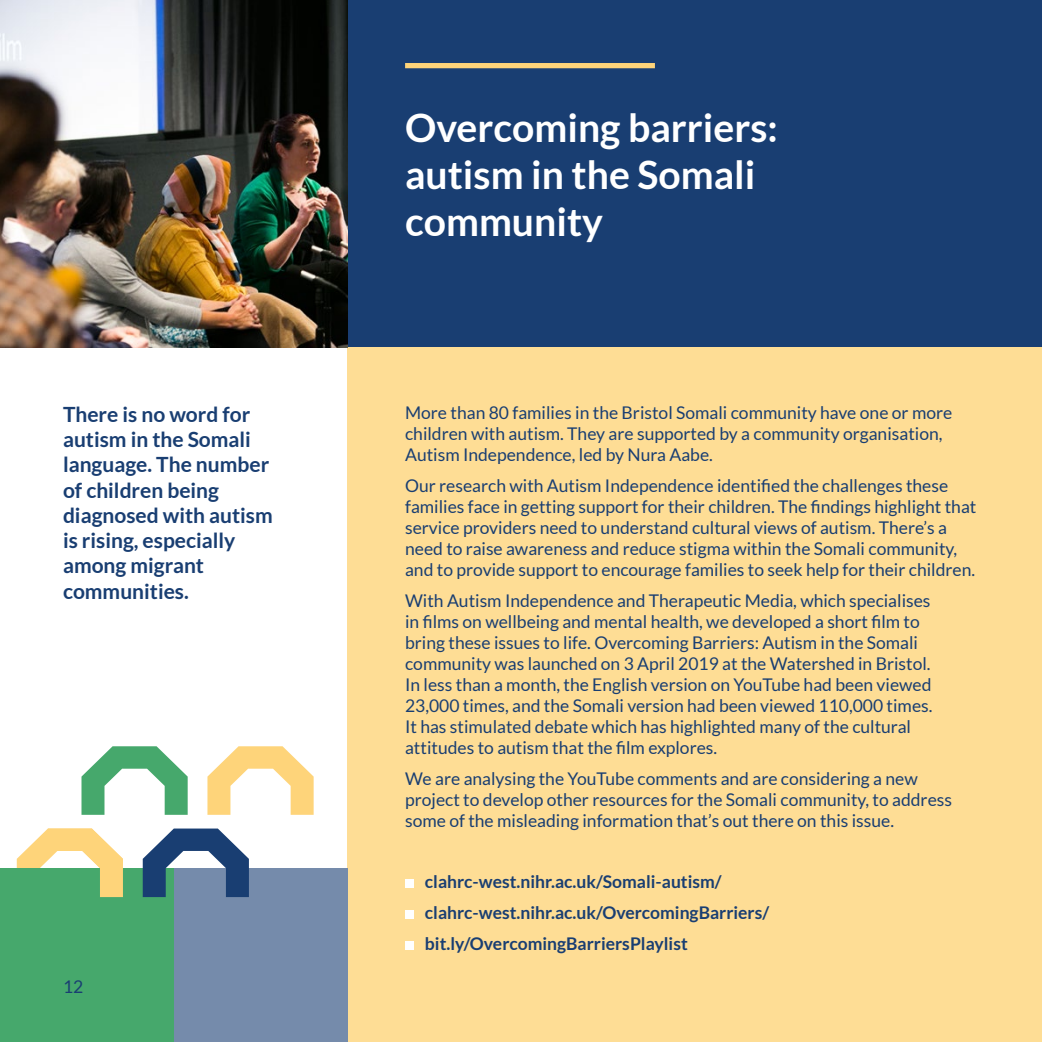
<style>
.page{position:relative;width:1042px;height:1042px;background:#fff}
.page>*{position:absolute;margin:0;border:0;box-sizing:border-box;transform-origin:0 0}
.t1{font:700 39.2px/46.9px "Lato";color:#fff}
.t2{font:700 21px/25.2px "Lato";color:#193e72}
.t3{font:17.5px/21px "Lato";color:#193e72}
.t4{font:700 17.5px/31px "Lato";color:#193e72}
</style>
<div class="page">
<svg style="left:207px;top:746px;width:107px;height:69px"></svg>
<div style="left:347px;top:0;width:695px;height:347px;background:#193e72"></div>
<div style="left:347px;top:347px;width:695px;height:695px;background:#fedd95"></div>
<img style="left:0;top:0;width:347px;height:347px">
<div style="left:405px;top:63px;width:250px;height:5px;background:#fed47a"></div>
<div style="left:405px;top:879px;width:8px;height:9px;background:#fff"></div>
<div style="left:405px;top:910px;width:8px;height:9px;background:#fff"></div>
<div style="left:405px;top:941px;width:8px;height:8px;background:#fff"></div>
<div style="left:0;top:868px;width:347px;height:174px;background:#758bab"></div>
<div style="left:0;top:868px;width:174px;height:174px;background:#46a86c"></div>
<svg style="left:81px;top:746px;width:107px;height:69px"></svg>
<svg style="left:143px;top:828px;width:106px;height:69px"></svg>
<svg style="left:17px;top:828px;width:106px;height:69px"></svg>
<h1 class="t1" style="left:405px;top:104px;width:374px">Overcoming barriers: autism in the Somali community</h1>
<p class="t2" style="left:63px;top:401px;width:211px">There is no word for autism in the Somali language. The number of children being diagnosed with autism is rising, especially among migrant communities.</p>
<p class="t3" style="left:405px;top:402px;width:549px">More than 80 families in the Bristol Somali community have one or more children with autism. They are supported by a community organisation,<br>Autism Independence, led by Nura Aabe.</p>
<p class="t3" style="left:405px;top:475px;width:573px">Our research with Autism Independence identified the challenges these families face in getting support for their children. The findings highlight that service providers need to understand cultural views of autism. There’s a need to raise awareness and reduce stigma within the Somali community, and to provide support to encourage families to seek help for their children.</p>
<p class="t3" style="left:405px;top:590px;width:529px">With Autism Independence and Therapeutic Media, which specialises in films on wellbeing and mental health, we developed a short film to bring these issues to life. Overcoming Barriers: Autism in the Somali community was launched on 3 April 2019 at the Watershed in Bristol.<br>In less than a month, the English version on YouTube had been viewed 23,000 times, and the Somali version had been viewed 110,000 times.<br>It has stimulated debate which has highlighted many of the cultural attitudes to autism that the film explores.</p>
<p class="t3" style="left:405px;top:768px;width:548px">We are analysing the YouTube comments and are considering a new project to develop other resources for the Somali community, to address some of the misleading information that’s out there on this issue.</p>
<p class="t3" style="left:63px;top:976px;width:22px">12</p>
<p class="t4" style="left:425px;top:865px;width:346px">clahrc-west.nihr.ac.uk/Somali-autism/ clahrc-west.nihr.ac.uk/OvercomingBarriers/ bit.ly/OvercomingBarriersPlaylist</p>
</div>
